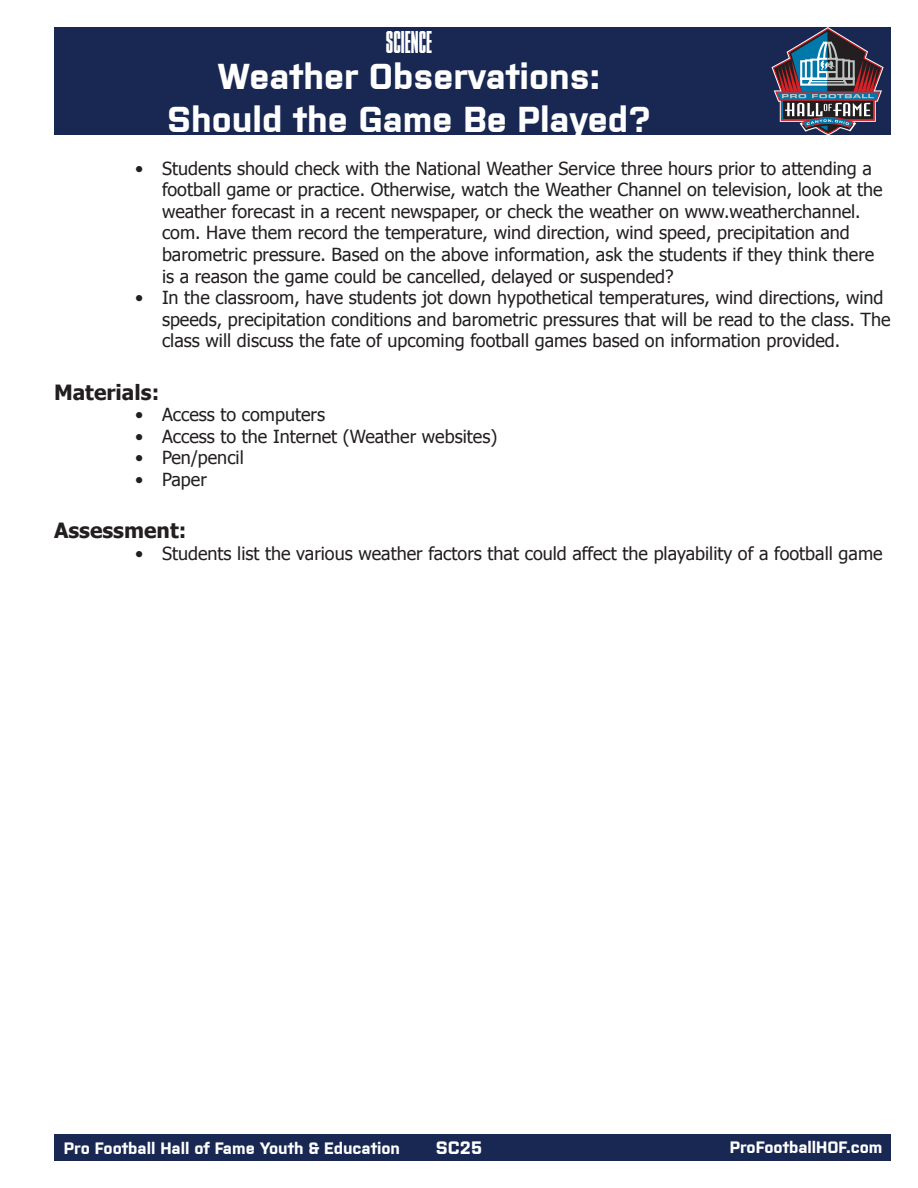
<style>
.page{position:relative;width:918px;height:1188px;background:#fff}
.page>*{position:absolute;margin:0;border:0;box-sizing:border-box;transform-origin:0 0}
.t1{font:700 36px "Purista";color:#fff}
.t2{font:30px "TIMMONSNY";color:#fff}
.t3{font:700 21px "Tahoma";color:#231f20}
.t4{font:18px/21.6px "Tahoma";color:#231f20}
.t5{font:700 18px "Purista";color:#fff}
.t6{font:700 16.5px "Purista";color:#fff}
</style>
<div class="page">
<div style="left:54px;top:1134px;width:837px;height:27px;background:#182853"></div>
<div style="left:54px;top:27px;width:837px;height:108px;background:#182853"></div>
<svg style="left:771px;top:27px;width:113px;height:108px"></svg>
<h2 class="t2" style="left:386px;top:26px;width:48px">SCIEnCE</h2>
<p class="t1" style="left:218px;top:50px;width:383px">Weather Observations:</p>
<p class="t1" style="left:167px;top:93px;width:486px">Should the Game Be Played?</p>
<p class="t4" style="left:162px;top:157px;width:722px;text-indent:-27px">• Students should check with the National Weather Service three hours prior to attending a football game or practice. Otherwise, watch the Weather Channel on television, look at the weather forecast in a recent newspaper, or check the weather on www.weatherchannel. com. Have them record the temperature, wind direction, wind speed, precipitation and barometric pressure. Based on the above information, ask the students if they think there is a reason the game could be cancelled, delayed or suspended?</p>
<p class="t4" style="left:162px;top:286px;width:730px;text-indent:-27px">• In the classroom, have students jot down hypothetical temperatures, wind directions, wind speeds, precipitation conditions and barometric pressures that will be read to the class. The class will discuss the fate of upcoming football games based on information provided.</p>
<p class="t3" style="left:54px;top:377px;width:107px">Materials:</p>
<p class="t4" style="left:135px;top:403px;width:192px">• Access to computers</p>
<p class="t4" style="left:135px;top:425px;width:364px">• Access to the Internet (Weather websites)</p>
<p class="t4" style="left:135px;top:446px;width:110px">• Pen/pencil</p>
<p class="t4" style="left:135px;top:468px;width:73px">• Paper</p>
<p class="t3" style="left:54px;top:516px;width:134px">Assessment:</p>
<p class="t4" style="left:135px;top:542px;width:749px">• Students list the various weather factors that could affect the playability of a football game</p>
<p class="t6" style="left:64px;top:1136px;width:338px">Pro Football Hall of Fame Youth &amp; Education</p>
<p class="t5" style="left:436px;top:1135px;width:48px">SC25</p>
<p class="t6" style="left:730px;top:1135px;width:154px">ProFootballHOF.com</p>
</div>
